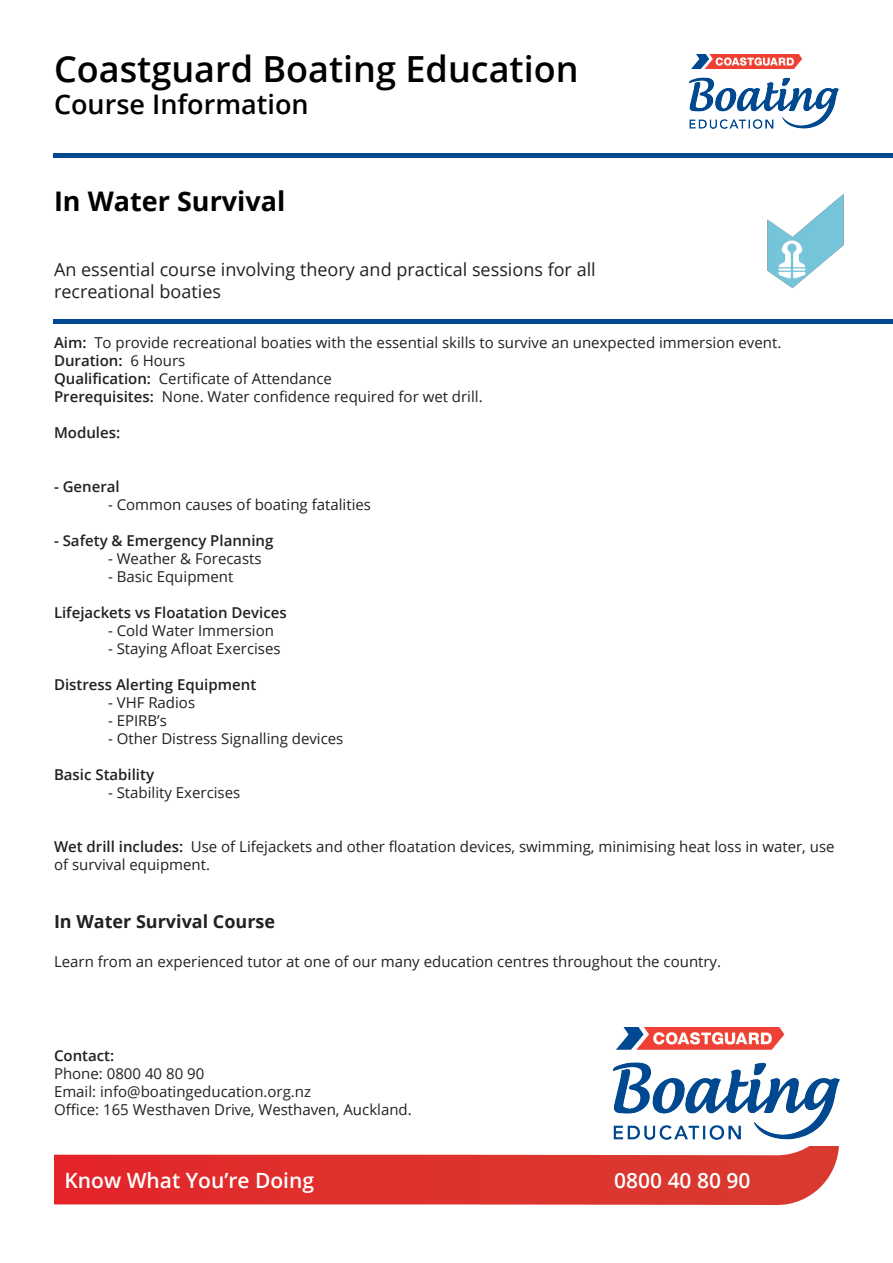
<style>
.page{position:relative;width:893px;height:1263px;background:#fff}
.page>*{position:absolute;margin:0;border:0;box-sizing:border-box;transform-origin:0 0}
.t1{font:600 36px "Open Sans";color:#000}
.t2{font:600 27px "Open Sans";color:#000}
.t3{font:700 27px "Open Sans";color:#000}
.t4{font:600 21px "Open Sans";color:#fff}
.t5{font:18px/21.6px "Open Sans";color:#212121}
.t6{font:700 18px "Open Sans";color:#212121}
.t7{font:15px/18px "Open Sans";color:#212121}
.t8{font:600 15px "Open Sans";color:#212121}
.s1{font-weight:600}
</style>
<div class="page">
<hr style="left:53px;top:153px;width:840px;height:4px;background:#004990">
<div style="left:53px;top:319px;width:840px;height:5px;background:#004990"></div>
<img style="left:689px;top:54px;width:150px;height:74px">
<img style="left:54px;top:1146px;width:785px;height:58px">
<img style="left:613px;top:1027px;width:226px;height:112px">
<img style="left:767px;top:194px;width:77px;height:94px">
<p class="t1" style="left:54px;top:44px;width:526px">Coastguard Boating Education</p>
<p class="t2" style="left:54px;top:86px;width:256px">Course Information</p>
<p class="t3" style="left:54px;top:182px;width:233px">In Water Survival</p>
<p class="t5" style="left:54px;top:258px;width:543px">An essential course involving theory and practical sessions for all recreational boaties</p>
<p class="t7" style="left:54px;top:333px;width:729px"><span class="s1">Aim:</span> To provide recreational boaties with the essential skills to survive an unexpected immersion event.<br><span class="s1">Duration:</span> 6 Hours<br><span class="s1">Qualification:</span> Certificate of Attendance<br><span class="s1">Prerequisites:</span> None. Water confidence required for wet drill.</p>
<p class="t8" style="left:54px;top:422px;width:68px">Modules:</p>
<p class="t8" style="left:54px;top:476px;width:67px">- General</p>
<p class="t7" style="left:108px;top:495px;width:265px">- Common causes of boating fatalities</p>
<p class="t8" style="left:54px;top:530px;width:221px">- Safety &amp; Emergency Planning</p>
<p class="t7" style="left:108px;top:549px;width:155px">- Weather &amp; Forecasts</p>
<p class="t7" style="left:108px;top:567px;width:127px">- Basic Equipment</p>
<p class="t8" style="left:54px;top:602px;width:234px">Lifejackets vs Floatation Devices</p>
<p class="t7" style="left:108px;top:621px;width:167px">- Cold Water Immersion</p>
<p class="t7" style="left:108px;top:639px;width:174px">- Staying Afloat Exercises</p>
<p class="t8" style="left:54px;top:674px;width:204px">Distress Alerting Equipment</p>
<p class="t7" style="left:108px;top:693px;width:89px">- VHF Radios</p>
<p class="t7" style="left:108px;top:711px;width:60px">- EPIRB’s</p>
<p class="t7" style="left:108px;top:729px;width:237px">- Other Distress Signalling devices</p>
<p class="t8" style="left:54px;top:764px;width:102px">Basic Stability</p>
<p class="t7" style="left:108px;top:783px;width:134px">- Stability Exercises</p>
<p class="t7" style="left:54px;top:837px;width:782px"><span class="s1">Wet drill includes:</span> Use of Lifejackets and other floatation devices, swimming, minimising heat loss in water, use of survival equipment.</p>
<p class="t6" style="left:54px;top:908px;width:223px">In Water Survival Course</p>
<p class="t7" style="left:54px;top:952px;width:669px">Learn from an experienced tutor at one of our many education centres throughout the country.</p>
<p class="t8" style="left:54px;top:1045px;width:62px">Contact:</p>
<p class="t7" style="left:54px;top:1064px;width:152px">Phone: 0800 40 80 90</p>
<p class="t7" style="left:54px;top:1082px;width:259px">Email: info@boatingeducation.org.nz</p>
<p class="t7" style="left:54px;top:1100px;width:359px">Office: 165 Westhaven Drive, Westhaven, Auckland.</p>
<p class="t4" style="left:64px;top:1165px;width:251px">Know What You’re Doing</p>
<p class="t4" style="left:614px;top:1165px;width:138px">0800 40 80 90</p>
</div>
